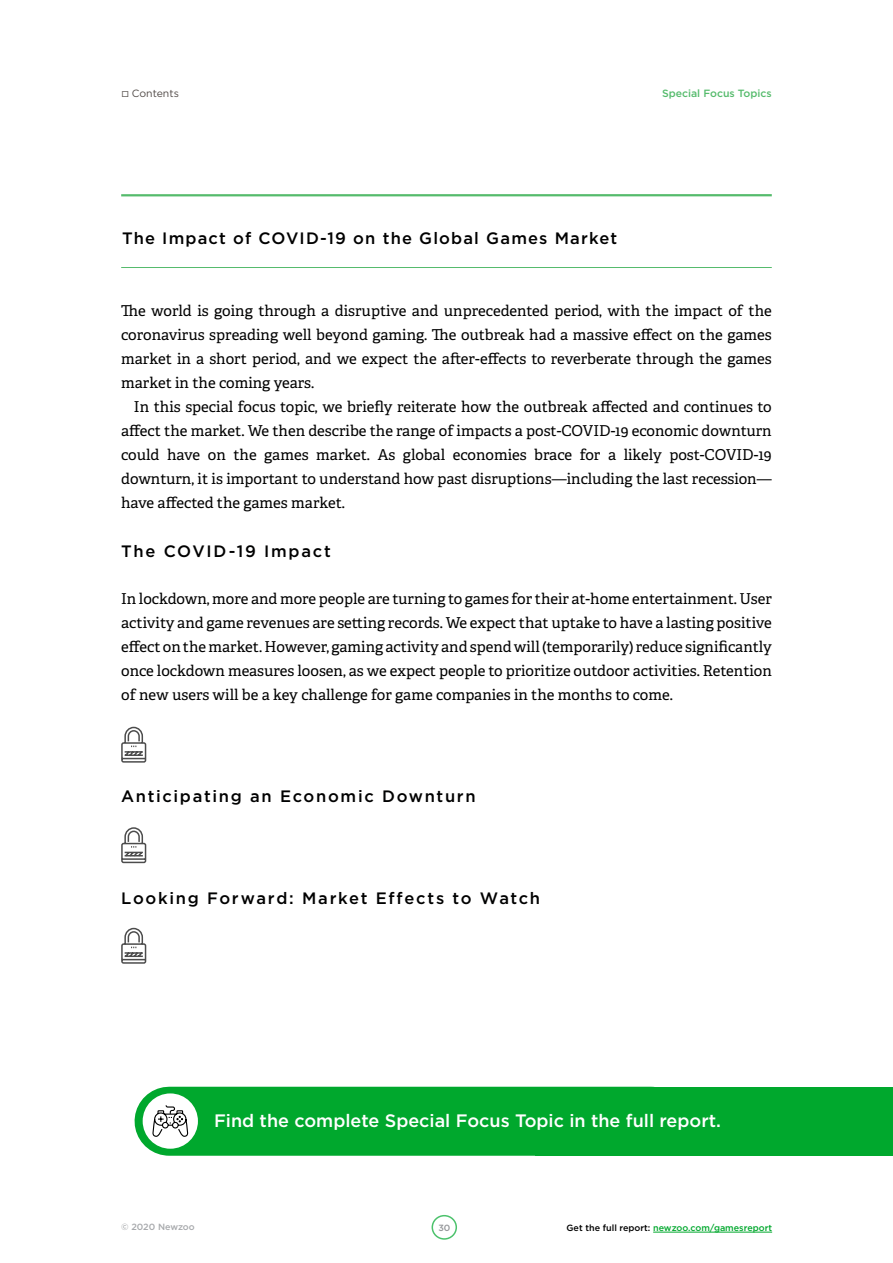
<style>
.page{position:relative;width:893px;height:1263px;background:#fff}
.page>*{position:absolute;margin:0;border:0;box-sizing:border-box;transform-origin:0 0}
.t1{font:500 18px "Gotham";color:#fff}
.t2{font:500 16.5px "Gotham";letter-spacing:.1em;color:#000101}
.t3{font:500 16.5px "Gotham";letter-spacing:.07em;color:#000}
.t4{font:15px/24px "Adelle";color:#000101;text-align:justify}
.t5{font:500 10.5px "Gotham";color:#55bb6c}
.t6{font:10.5px "Gotham";color:#524b48}
.t7{font:500 9px "Gotham";color:#00a82d}
.t8{font:500 9px "Gotham";letter-spacing:-.005em;color:#a7a9ac}
.t9{font:500 9px "Gotham";color:#939598}
.s1{font-family:"Adelle"}
.s2{color:#000}
</style>
<div class="page">
<div style="left:432px;top:1215px;width:25px;height:25px;border:2px solid #4cc26c;border-radius:50%"></div>
<hr style="left:121px;top:267px;width:651px;height:1px;background:#55bb6c">
<hr style="left:121px;top:194px;width:651px;height:2px;background:#55bb6c">
<div style="left:169px;top:1087px;width:482px;height:69px;background:#00a82d"></div>
<div style="left:536px;top:1087px;width:357px;height:69px;background:#00a82d"></div>
<div style="left:143px;top:1093px;width:55px;height:56px;background:#fff;border-radius:50%"></div>
<svg style="left:152px;top:1105px;width:37px;height:32px"></svg>
<svg style="left:121px;top:726px;width:26px;height:37px"></svg>
<svg style="left:121px;top:827px;width:26px;height:37px"></svg>
<svg style="left:121px;top:927px;width:26px;height:37px"></svg>
<hr style="left:653px;top:1232px;width:119px;height:1px;background:#00a82d">
<p class="t6" style="left:121px;top:86px;width:59px"><span class="s1">j</span> Contents</p>
<p class="t5" style="left:662px;top:86px;width:111px">Special Focus Topics</p>
<p class="t3" style="left:122px;top:227px;width:497px">The Impact of COVID-19 on the Global Games Market</p>
<p class="t4" style="left:121px;top:299px;width:652px">The world is going through a disruptive and unprecedented period, with the impact of the coronavirus spreading well beyond gaming. The outbreak had a massive effect on the games market in a short period, and we expect the after-effects to reverberate through the games market in the coming years.</p>
<p class="t4" style="left:121px;top:395px;width:652px;text-indent:13px">In this special focus topic, we briefly reiterate how the outbreak affected and continues to affect the market. We then describe the range of impacts a post-COVID-19 economic downturn could have on the games market. As global economies brace for a likely post-COVID-19 downturn, it is important to understand how past disruptions—including the last recession— have affected the games market.</p>
<p class="t2" style="left:121px;top:540px;width:211px">The COVID-19 Impact</p>
<p class="t4" style="left:121px;top:587px;width:652px">In lockdown, more and more people are turning to games for their at-home entertainment. User activity and game revenues are setting records. We expect that uptake to have a lasting positive effect on the market. However, gaming activity and spend will (temporarily) reduce significantly once lockdown measures loosen, as we expect people to prioritize outdoor activities. Retention of new users will be a key challenge for game companies in the months to come.</p>
<p class="t2" style="left:121px;top:785px;width:356px">Anticipating an Economic Downturn</p>
<p class="t2" style="left:121px;top:887px;width:420px">Looking Forward: Market Effects to Watch</p>
<p class="t1" style="left:214px;top:1109px;width:508px">Find the complete Special Focus Topic in the full report.</p>
<p class="t8" style="left:121px;top:1221px;width:75px">© 2020 Newzoo</p>
<p class="t9" style="left:438px;top:1222px;width:14px">30</p>
<p class="t7" style="left:566px;top:1222px;width:207px"><span class="s2">Get the full report:</span> newzoo.com/gamesreport</p>
</div>
